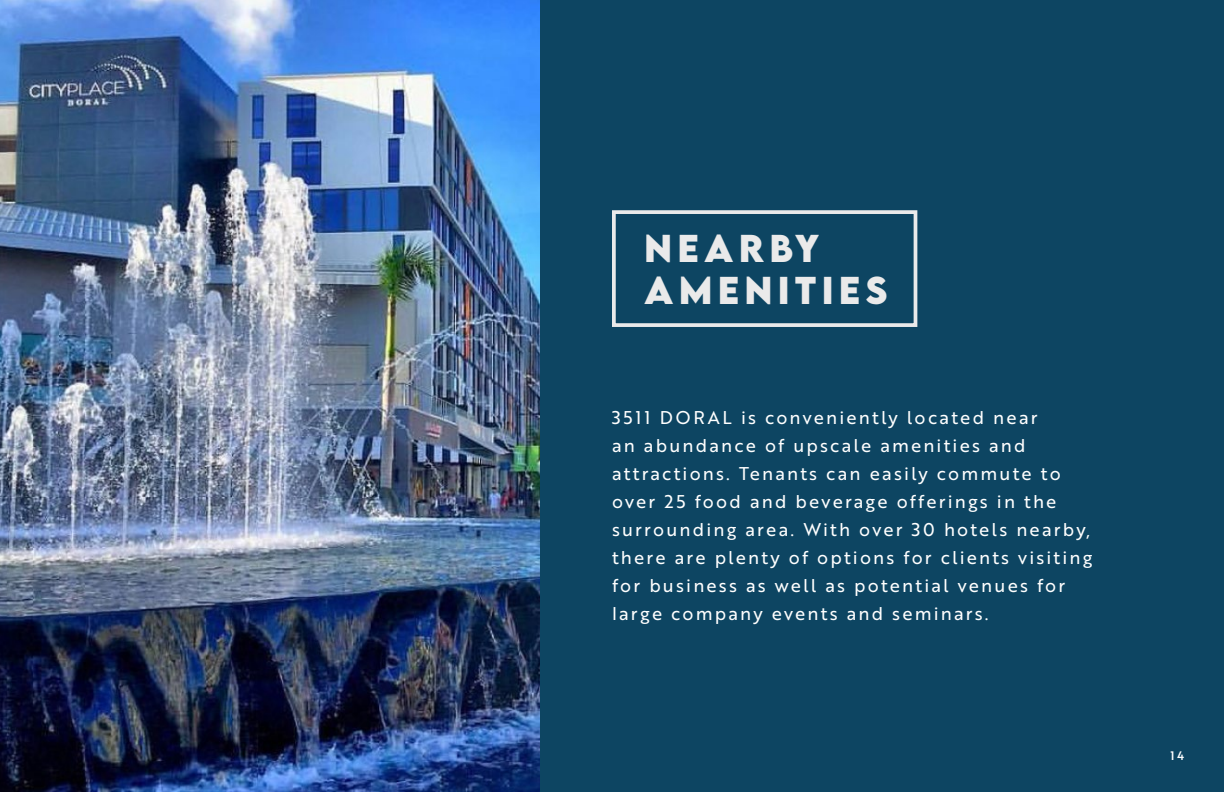
<style>
.page{position:relative;width:1224px;height:792px;background:#fff}
.page>*{position:absolute;margin:0;border:0;box-sizing:border-box;transform-origin:0 0}
.t1{font:700 34.4px/41.4px "LEMONMILK";letter-spacing:.15em;color:#eaeaea}
.t2{font:18px/28px "Brother 1816 Regular";letter-spacing:.12em;color:#fff}
.t3{font:12px "Brother 1816 Medium";color:#fff}
</style>
<div class="page">
<div style="left:539px;top:0;width:685px;height:792px;background:#0d4562"></div>
<div style="left:612px;top:210px;width:305px;height:117px;border:4px solid #eaeaea"></div>
<img style="left:0;top:0;width:539px;height:792px">
<h1 class="t1" style="left:644px;top:228px;width:245px">NEARBY<br>AMENITIES</h1>
<p class="t2" style="left:612px;top:403px;width:482px">3511 DORAL is conveniently located near<br>an abundance of upscale amenities and attractions. Tenants can easily commute to over 25 food and beverage offerings in the surrounding area. With over 30 hotels nearby, there are plenty of options for clients visiting for business as well as potential venues for large company events and seminars.</p>
<p class="t3" style="left:1171px;top:747px;width:15px">14</p>
</div>
